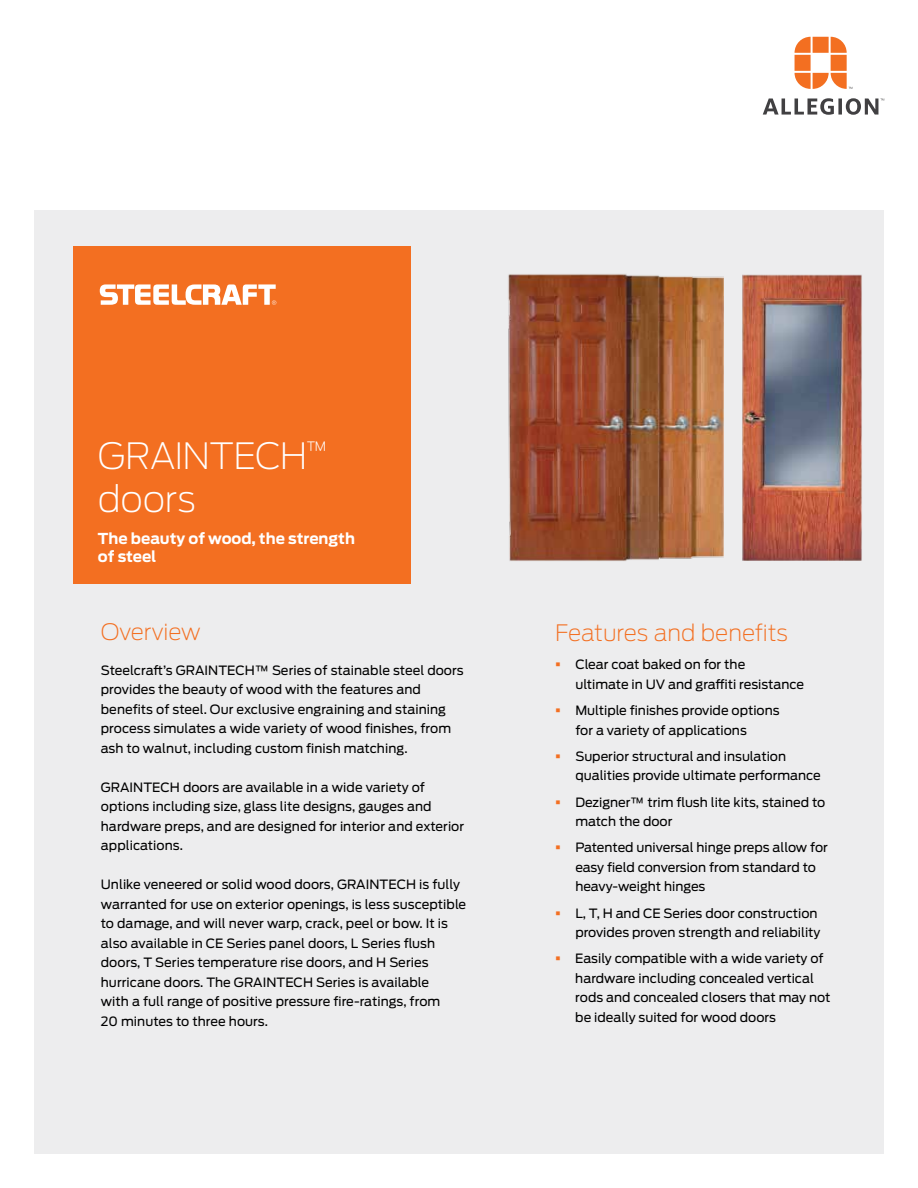
<style>
.page{position:relative;width:918px;height:1188px;background:#fff}
.page>*{position:absolute;margin:0;border:0;box-sizing:border-box;transform-origin:0 0}
.t1{font:200 36px/43.5px "Antenna";letter-spacing:-.02em;color:#fff}
.t2{font:200 22.5px "Antenna";color:#f36f21}
.t3{font:700 15px/18px "Antenna";color:#fff}
.t4{font:12.75px/19.5px "Antenna";color:#000}
</style>
<div class="page">
<svg style="left:795px;top:37px;width:57px;height:52px"></svg>
<svg style="left:763px;top:98px;width:121px;height:17px"></svg>
<div style="left:34px;top:210px;width:850px;height:944px;background:#ededee"></div>
<img style="left:508px;top:274px;width:215px;height:287px">
<img style="left:743px;top:274px;width:119px;height:286px">
<div style="left:74px;top:247px;width:337px;height:337px;background:#f36f21"></div>
<svg style="left:100px;top:284px;width:176px;height:21px"></svg>
<h1 class="t1" style="left:98px;top:433px;width:232px">GRAINTECH<sup>™ </sup>doors</h1>
<p class="t3" style="left:98px;top:529px;width:259px">The beauty of wood, the strength of steel</p>
<h2 class="t2" style="left:101px;top:618px;width:101px">Overview</h2>
<p class="t4" style="left:101px;top:660px;width:364px">Steelcraft’s GRAINTECH™ Series of stainable steel doors provides the beauty of wood with the features and benefits of steel. Our exclusive engraining and staining process simulates a wide variety of wood finishes, from ash to walnut, including custom finish matching.</p>
<p class="t4" style="left:101px;top:777px;width:365px">GRAINTECH doors are available in a wide variety of options including size, glass lite designs, gauges and hardware preps, and are designed for interior and exterior applications.</p>
<p class="t4" style="left:101px;top:875px;width:367px">Unlike veneered or solid wood doors, GRAINTECH is fully warranted for use on exterior openings, is less susceptible to damage, and will never warp, crack, peel or bow. It is also available in CE Series panel doors, L Series flush doors, T Series temperature rise doors, and H Series hurricane doors. The GRAINTECH Series is available<br>with a full range of positive pressure fire-ratings, from<br>20 minutes to three hours.</p>
<h2 class="t2" style="left:555px;top:618px;width:234px">Features and benefits</h2>
<p class="t4" style="left:575px;top:655px;width:230px">Clear coat baked on for the<br>ultimate in UV and graffiti resistance</p>
<p class="t4" style="left:575px;top:701px;width:206px">Multiple finishes provide options for a variety of applications</p>
<p class="t4" style="left:575px;top:746px;width:247px">Superior structural and insulation qualities provide ultimate performance</p>
<p class="t4" style="left:575px;top:792px;width:252px">Dezigner™ trim flush lite kits, stained to match the door</p>
<p class="t4" style="left:575px;top:838px;width:254px">Patented universal hinge preps allow for easy field conversion from standard to heavy-weight hinges</p>
<p class="t4" style="left:575px;top:903px;width:247px">L, T, H and CE Series door construction provides proven strength and reliability</p>
<p class="t4" style="left:575px;top:949px;width:257px">Easily compatible with a wide variety of hardware including concealed vertical rods and concealed closers that may not be ideally suited for wood doors</p>
</div>
